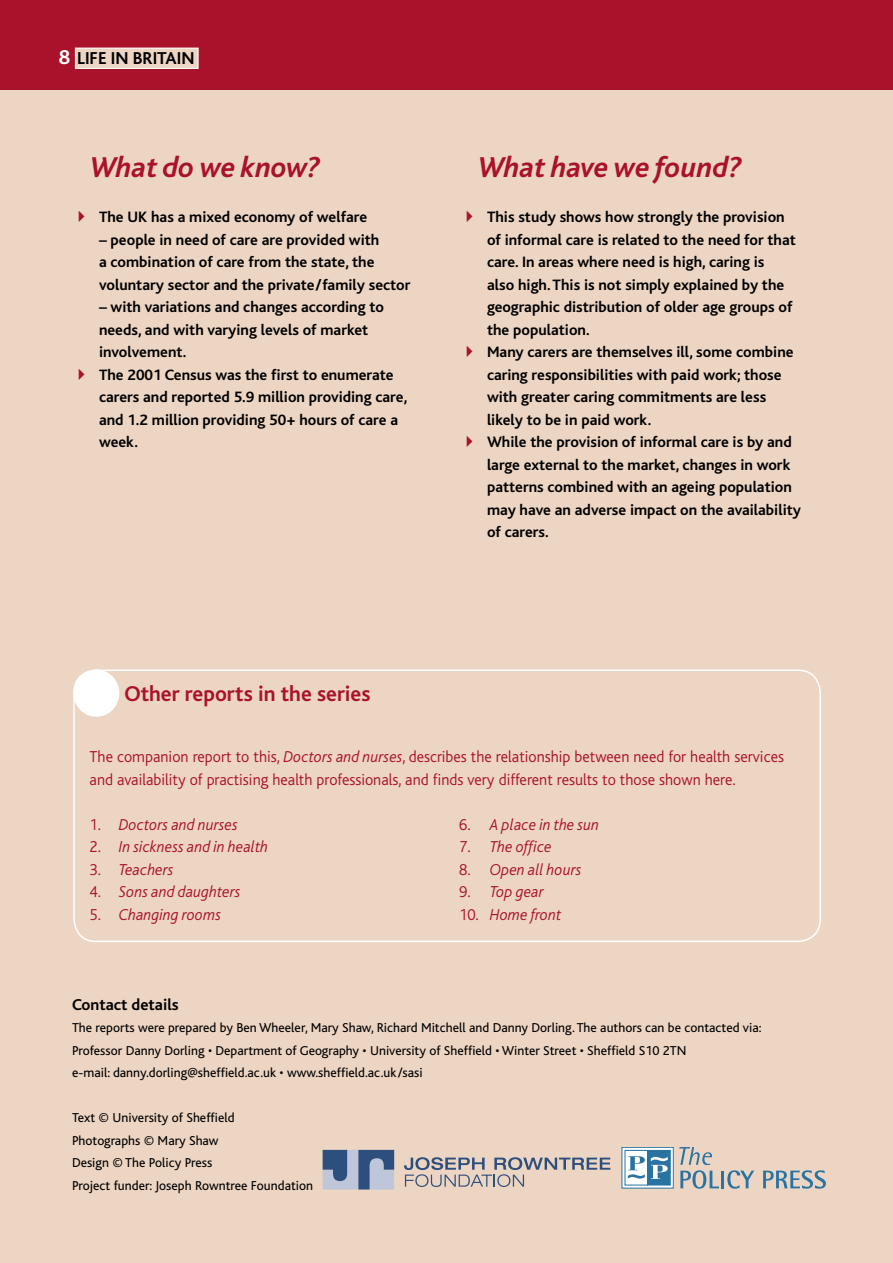
<style>
.page{position:relative;width:893px;height:1263px;background:#fff}
.page>*{position:absolute;margin:0;border:0;box-sizing:border-box;transform-origin:0 0}
.What_do_we_know_HEAD{font:italic 700 30px "Bliss";color:#a9122a}
.Box_heading{font:700 22.5px "Bliss";color:#a9122a}
.Folio{font:700 21px "Bliss";color:#fff}
.t1{font:700 18px "Bliss";color:#000}
.Other_reports_box{font:300 16.5px/22.5px "Bliss";color:#a9122a}
.Other_reports_box-2{font:italic 300 16.5px "Bliss";color:#a9122a}
.other_reports_head{font:700 16.5px "Bliss";color:#000}
.What_do_we_know_TExt_Bullets{font:700 15.75px/22.5px "Bliss";color:#000}
.Contact_box{font:13.5px/22.5px "Bliss";color:#000}
.s1{color:#a9122a}
.s2{font-style:italic}
.s3{font-style:normal}
</style>
<div class="page">
<div style="left:0;top:90px;width:893px;height:1173px;background:#edd5c3"></div>
<div style="left:0;top:0;width:893px;height:90px;background:#a9122a"></div>
<svg style="left:73px;top:669px;width:748px;height:272px"></svg>
<div style="left:74px;top:670px;width:45px;height:46px;background:#fff;border-radius:50%"></div>
<div style="left:73px;top:669px;width:46px;height:48px;border:1px solid #fff;border-radius:50%"></div>
<svg style="left:404px;top:1157px;width:206px;height:30px"></svg>
<svg style="left:323px;top:1150px;width:71px;height:39px;background:#768aab"></svg>
<svg style="left:624px;top:1149px;width:48px;height:37px"></svg>
<div style="left:622px;top:1147px;width:52px;height:41px;border:1px solid #2973a2"></div>
<div style="left:648px;top:1150px;width:22px;height:35px;background:#2973a2"></div>
<div style="left:625px;top:1150px;width:23px;height:35px;border:1px solid #2973a2"></div>
<svg style="left:628px;top:1156px;width:17px;height:22px"></svg>
<svg style="left:651px;top:1157px;width:17px;height:22px"></svg>
<svg style="left:679px;top:1147px;width:40px;height:41px"></svg>
<hr style="left:721px;top:1170px;width:3px;height:18px;background:#2973a2">
<svg style="left:727px;top:1170px;width:27px;height:18px"></svg>
<svg style="left:763px;top:1170px;width:63px;height:18px"></svg>
<div style="left:75px;top:48px;width:123px;height:20px;background:#edd5c3"></div>
<div style="left:75px;top:48px;width:123px;height:21px;border:1px solid #fff"></div>
<p class="Folio" style="left:59px;top:46px;width:13px">8</p>
<p class="t1" style="left:77px;top:49px;width:119px">LIFE IN BRITAIN</p>
<p class="What_do_we_know_HEAD" style="left:90px;top:152px;width:232px">What do we know?</p>
<p class="What_do_we_know_TExt_Bullets" style="left:72px;top:206px;width:297px"><span class="s1">✔</span> The UK has a mixed economy of welfare</p>
<p class="What_do_we_know_TExt_Bullets" style="left:99px;top:228px;width:313px">– people in need of care are provided with<br>a combination of care from the state, the voluntary sector and the private/family sector</p>
<p class="What_do_we_know_TExt_Bullets" style="left:99px;top:296px;width:287px">– with variations and changes according to needs, and with varying levels of market involvement.</p>
<p class="What_do_we_know_TExt_Bullets" style="left:99px;top:363px;width:310px;text-indent:-27px"><span class="s1">✔</span> The 2001 Census was the first to enumerate carers and reported 5.9 million providing care, and 1.2 million providing 50+ hours of care a week.</p>
<p class="What_do_we_know_HEAD" style="left:478px;top:152px;width:266px">What have we found?</p>
<p class="What_do_we_know_TExt_Bullets" style="left:487px;top:206px;width:310px;text-indent:-27px"><span class="s1">✔</span> This study shows how strongly the provision of informal care is related to the need for that care. In areas where need is high, caring is<br>also high. This is not simply explained by the geographic distribution of older age groups of the population.</p>
<p class="What_do_we_know_TExt_Bullets" style="left:487px;top:341px;width:308px;text-indent:-27px"><span class="s1">✔</span> Many carers are themselves ill, some combine caring responsibilities with paid work; those with greater caring commitments are less likely to be in paid work.</p>
<p class="What_do_we_know_TExt_Bullets" style="left:487px;top:431px;width:316px;text-indent:-27px"><span class="s1">✔</span> While the provision of informal care is by and large external to the market, changes in work patterns combined with an ageing population may have an adverse impact on the availability of carers.</p>
<p class="Box_heading" style="left:124px;top:682px;width:248px">Other reports in the series</p>
<p class="Other_reports_box" style="left:90px;top:746px;width:696px">The companion report to this, <span class="s2">Doctors and nurses</span>, describes the relationship between need for health services and availability of practising health professionals, and finds very different results to those shown here.</p>
<p class="Other_reports_box-2" style="left:90px;top:816px;width:150px"><span class="s3">1.</span> Doctors and nurses</p>
<p class="Other_reports_box-2" style="left:459px;top:816px;width:142px"><span class="s3">6.</span> A place in the sun</p>
<p class="Other_reports_box-2" style="left:90px;top:838px;width:180px"><span class="s3">2.</span> In sickness and in health</p>
<p class="Other_reports_box-2" style="left:459px;top:838px;width:94px"><span class="s3">7.</span> The office</p>
<p class="Other_reports_box-2" style="left:90px;top:861px;width:86px"><span class="s3">3.</span> Teachers</p>
<p class="Other_reports_box-2" style="left:459px;top:861px;width:124px"><span class="s3">8.</span> Open all hours</p>
<p class="Other_reports_box-2" style="left:90px;top:883px;width:153px"><span class="s3">4.</span> Sons and daughters</p>
<p class="Other_reports_box-2" style="left:459px;top:883px;width:86px"><span class="s3">9.</span> Top gear</p>
<p class="Other_reports_box-2" style="left:90px;top:906px;width:133px"><span class="s3">5.</span> Changing rooms</p>
<p class="Other_reports_box-2" style="left:459px;top:906px;width:104px"><span class="s3">10.</span> Home front</p>
<p class="other_reports_head" style="left:72px;top:996px;width:108px">Contact details</p>
<p class="Contact_box" style="left:72px;top:1017px;width:691px">The reports were prepared by Ben Wheeler, Mary Shaw, Richard Mitchell and Danny Dorling. The authors can be contacted via:<br>Professor Danny Dorling • Department of Geography • University of Sheffield • Winter Street • Sheffield S10 2TN<br>e-mail: danny.dorling@sheffield.ac.uk • www.sheffield.ac.uk/sasi</p>
<p class="Contact_box" style="left:72px;top:1107px;width:243px">Text © University of Sheffield<br>Photographs © Mary Shaw<br>Design © The Policy Press<br>Project funder: Joseph Rowntree Foundation</p>
</div>
